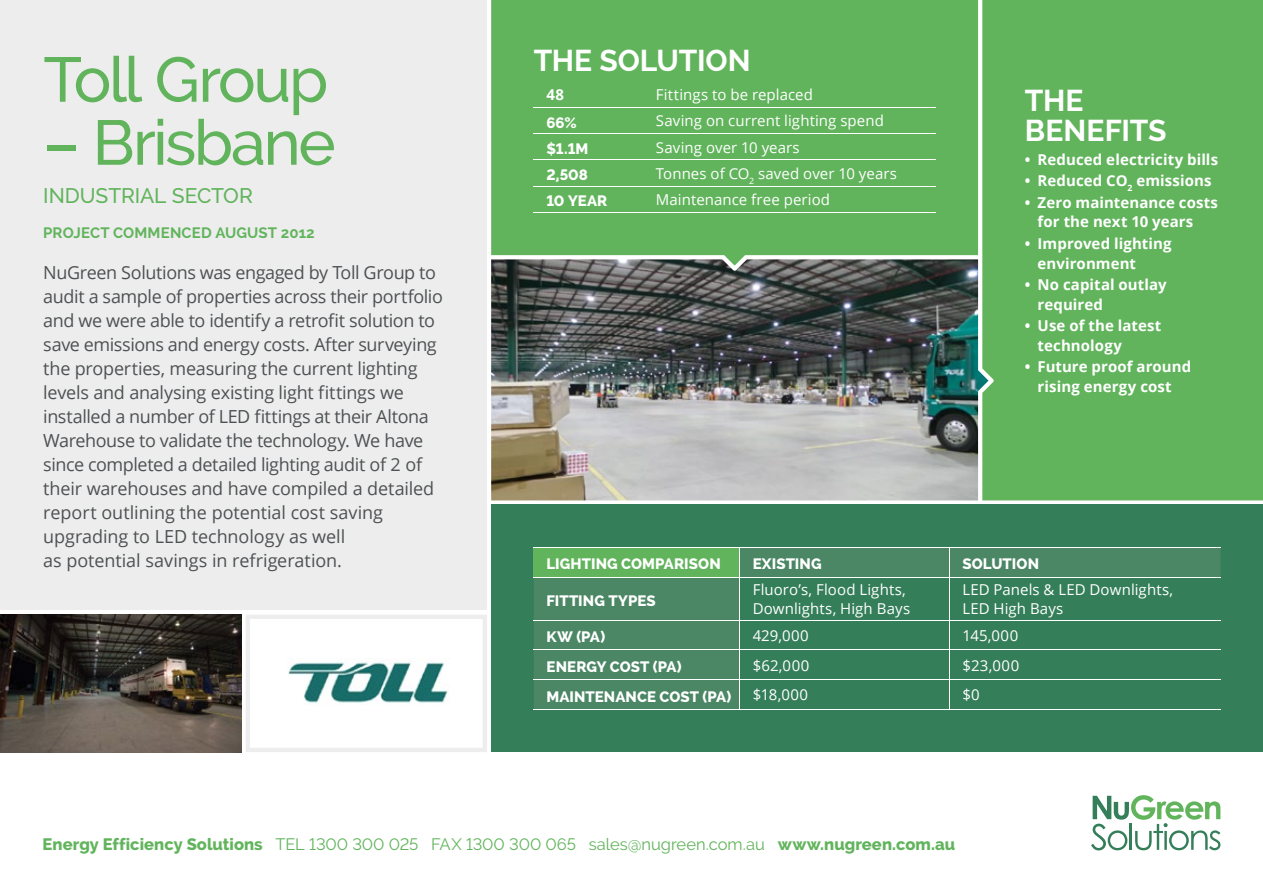
<style>
.page{position:relative;width:1263px;height:893px;background:#fff}
.page>*{position:absolute;margin:0;border:0;box-sizing:border-box;transform-origin:0 0}
.t1{font:500 63px "Raleway";letter-spacing:-.035em;color:#61b45c}
.t2{font:700 30px/30px "Raleway";letter-spacing:-.005em;color:#fff}
.t3{font:500 21px "Raleway";letter-spacing:-.005em;color:#61b45c}
.t4{font:18px/24px "Open Sans";letter-spacing:-.015em;color:#4e5153}
.t5{font:16.5px "Raleway";letter-spacing:-.005em;color:#61b45c}
.t6{font:15px/19.5px "Open Sans";letter-spacing:.005em;color:#fff}
.t7{font:700 15px/19.5px "Open Sans";letter-spacing:.005em;color:#fff}
.t8{font:800 15px "Raleway";letter-spacing:.005em;color:#fff}
.t9{font:700 15px "Raleway";letter-spacing:.005em;color:#61b45c}
.s1{font-weight:800}
</style>
<div class="page">
<div style="left:491px;top:0;width:487px;height:259px;background:#61b45c"></div>
<div style="left:982px;top:0;width:281px;height:500px;background:#61b45c"></div>
<div style="left:0;top:0;width:487px;height:609px;background:#ededed"></div>
<img style="left:491px;top:259px;width:497px;height:241px">
<svg style="left:246px;top:615px;width:241px;height:137px"></svg>
<div style="left:491px;top:505px;width:772px;height:247px;background:#347e59"></div>
<svg style="left:534px;top:548px;width:686px;height:161px"></svg>
<hr style="left:740px;top:577px;width:210px;height:1px;background:#fff">
<hr style="left:950px;top:577px;width:270px;height:1px;background:#fff">
<hr style="left:534px;top:620px;width:206px;height:1px;background:#fff">
<hr style="left:740px;top:620px;width:210px;height:1px;background:#fff">
<hr style="left:950px;top:620px;width:270px;height:1px;background:#fff">
<hr style="left:534px;top:650px;width:206px;height:1px;background:#fff">
<hr style="left:740px;top:650px;width:210px;height:1px;background:#fff">
<hr style="left:950px;top:650px;width:270px;height:1px;background:#fff">
<hr style="left:534px;top:679px;width:206px;height:1px;background:#fff">
<hr style="left:740px;top:679px;width:210px;height:1px;background:#fff">
<hr style="left:950px;top:679px;width:270px;height:1px;background:#fff">
<hr style="left:534px;top:709px;width:206px;height:1px;background:#fff">
<hr style="left:740px;top:709px;width:210px;height:1px;background:#fff">
<hr style="left:950px;top:709px;width:270px;height:1px;background:#fff">
<hr style="left:534px;top:577px;width:206px;height:1px;background:#fff">
<svg style="left:740px;top:548px;width:1px;height:29px"></svg>
<svg style="left:949px;top:548px;width:1px;height:29px"></svg>
<hr style="left:740px;top:577px;width:1px;height:43px;background:#fff">
<hr style="left:949px;top:577px;width:1px;height:43px;background:#fff">
<hr style="left:740px;top:620px;width:1px;height:30px;background:#fff">
<hr style="left:949px;top:620px;width:1px;height:30px;background:#fff">
<svg style="left:740px;top:650px;width:1px;height:59px"></svg>
<svg style="left:949px;top:651px;width:1px;height:58px"></svg>
<hr style="left:534px;top:547px;width:206px;height:1px;background:#fff">
<hr style="left:740px;top:547px;width:210px;height:1px;background:#fff">
<hr style="left:950px;top:547px;width:270px;height:1px;background:#fff">
<hr style="left:534px;top:107px;width:109px;height:1px;background:#fff">
<hr style="left:643px;top:107px;width:292px;height:1px;background:#fff">
<hr style="left:534px;top:133px;width:109px;height:1px;background:#fff">
<hr style="left:643px;top:133px;width:292px;height:1px;background:#fff">
<hr style="left:534px;top:160px;width:109px;height:1px;background:#fff">
<hr style="left:643px;top:160px;width:292px;height:1px;background:#fff">
<hr style="left:534px;top:186px;width:109px;height:1px;background:#fff">
<hr style="left:643px;top:186px;width:292px;height:1px;background:#fff">
<hr style="left:534px;top:212px;width:109px;height:1px;background:#fff">
<hr style="left:643px;top:212px;width:292px;height:1px;background:#fff">
<svg style="left:1091px;top:795px;width:129px;height:55px"></svg>
<img style="left:0;top:615px;width:241px;height:137px">
<h1 class="t1" style="left:43px;top:43px;width:286px">Toll Group</h1>
<h1 class="t1" style="left:43px;top:106px;width:294px">– Brisbane</h1>
<p class="t3" style="left:43px;top:183px;width:211px">INDUSTRIAL SECTOR</p>
<p class="t9" style="left:43px;top:224px;width:273px">PROJECT COMMENCED AUGUST 2012</p>
<p class="t4" style="left:43px;top:260px;width:401px">NuGreen Solutions was engaged by Toll Group to audit a sample of properties across their portfolio and we were able to identify a retrofit solution to save emissions and energy costs. After surveying the properties, measuring the current lighting levels and analysing existing light fittings we installed a number of LED fittings at their Altona Warehouse to validate the technology. We have since completed a detailed lighting audit of 2 of their warehouses and have compiled a detailed report outlining the potential cost saving upgrading to LED technology as well<br>as potential savings in refrigeration.</p>
<h2 class="t2" style="left:534px;top:45px;width:218px">THE SOLUTION</h2>
<p class="t7" style="left:546px;top:84px;width:19px">48</p>
<p class="t6" style="left:656px;top:84px;width:159px">Fittings to be replaced</p>
<p class="t8" style="left:546px;top:114px;width:32px">66%</p>
<p class="t6" style="left:656px;top:111px;width:229px">Saving on current lighting spend</p>
<p class="t8" style="left:546px;top:140px;width:43px">$1.1M</p>
<p class="t6" style="left:656px;top:137px;width:145px">Saving over 10 years</p>
<p class="t8" style="left:546px;top:166px;width:43px">2,508</p>
<p class="t6" style="left:656px;top:163px;width:243px">Tonnes of CO<sub>2</sub> saved over 10 years</p>
<p class="t8" style="left:546px;top:193px;width:63px">10 YEAR</p>
<p class="t6" style="left:656px;top:190px;width:176px">Maintenance free period</p>
<h2 class="t2" style="left:1025px;top:85px;width:143px">THE<br>BENEFITS</h2>
<p class="t7" style="left:1025px;top:149px;width:195px">• Reduced electricity bills</p>
<p class="t7" style="left:1025px;top:171px;width:188px">• Reduced CO<sub>2</sub> emissions</p>
<p class="t7" style="left:1037px;top:192px;width:182px;text-indent:-13px">• Zero maintenance costs for the next 10 years</p>
<p class="t7" style="left:1037px;top:233px;width:135px;text-indent:-13px">• Improved lighting environment</p>
<p class="t7" style="left:1037px;top:275px;width:130px;text-indent:-13px">• No capital outlay required</p>
<p class="t7" style="left:1037px;top:316px;width:125px;text-indent:-13px">• Use of the latest technology</p>
<p class="t7" style="left:1025px;top:357px;width:168px;text-align:center">• Future proof around rising energy cost</p>
<p class="t8" style="left:546px;top:556px;width:176px">LIGHTING COMPARISON</p>
<p class="t8" style="left:753px;top:556px;width:71px">EXISTING</p>
<p class="t8" style="left:962px;top:556px;width:78px">SOLUTION</p>
<p class="t8" style="left:546px;top:592px;width:111px">FITTING TYPES</p>
<p class="t6" style="left:753px;top:579px;width:159px">Fluoro’s, Flood Lights,<br>Downlights, High Bays</p>
<p class="t6" style="left:962px;top:579px;width:212px">LED Panels &amp; LED Downlights,<br>LED High Bays</p>
<p class="t8" style="left:546px;top:628px;width:60px">KW (PA)</p>
<p class="t6" style="left:753px;top:625px;width:58px">429,000</p>
<p class="t6" style="left:962px;top:625px;width:57px">145,000</p>
<p class="t8" style="left:546px;top:658px;width:137px">ENERGY COST (PA)</p>
<p class="t6" style="left:753px;top:655px;width:58px">$62,000</p>
<p class="t6" style="left:962px;top:655px;width:58px">$23,000</p>
<p class="t8" style="left:546px;top:688px;width:186px">MAINTENANCE COST (PA)</p>
<p class="t6" style="left:753px;top:685px;width:57px">$18,000</p>
<p class="t6" style="left:962px;top:685px;width:19px">$0</p>
<p class="t5" style="left:43px;top:835px;width:914px"><span class="s1">Energy Efficiency Solutions</span> TEL 1300 300 025 FAX 1300 300 065 sales@nugreen.com.au <span class="s1">www.nugreen.com.au</span></p>
</div>
